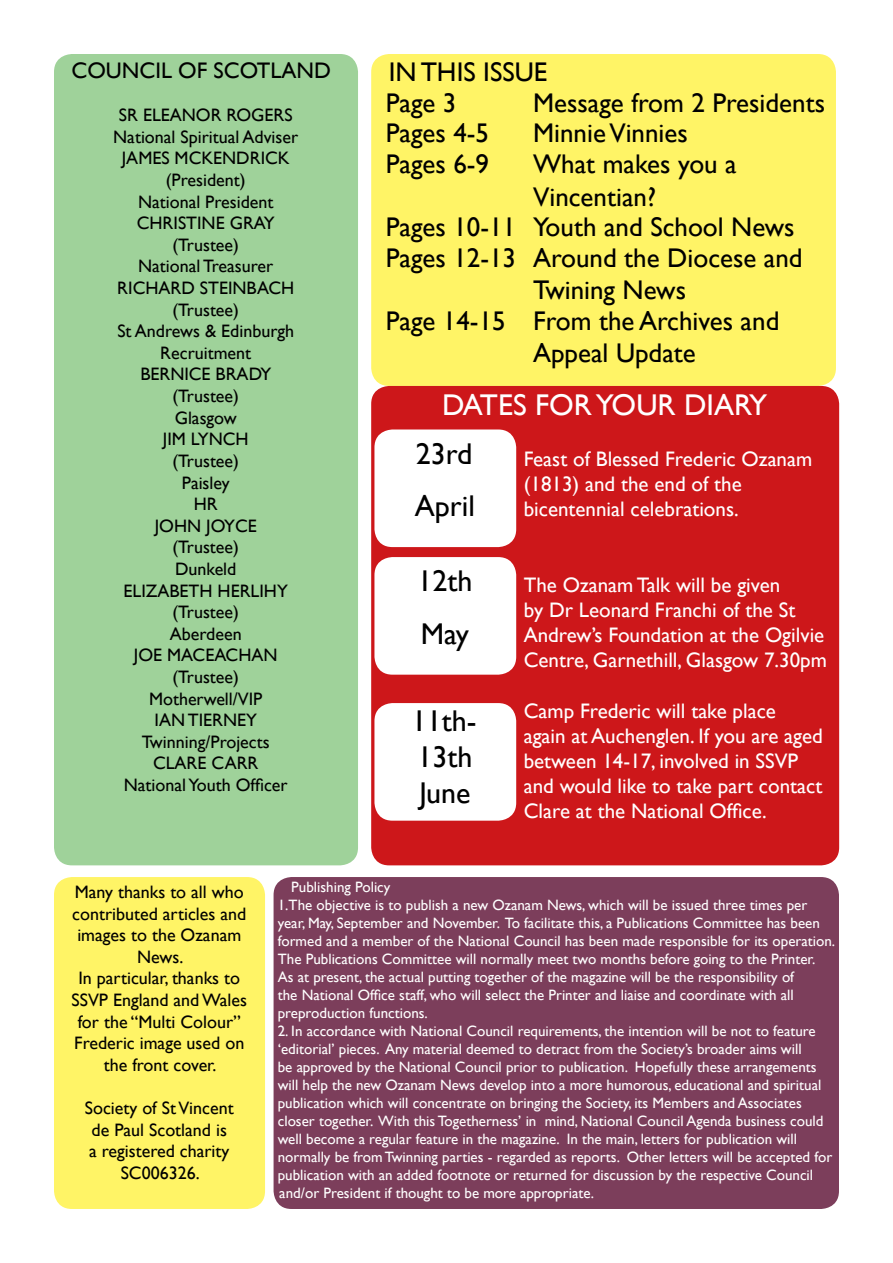
<style>
.page{position:relative;width:893px;height:1263px;background:#fff}
.page>*{position:absolute;margin:0;border:0;box-sizing:border-box;transform-origin:0 0}
.t1{font:30px/52.5px "Gill Sans";color:#000}
.t2{font:30px "Gill Sans";color:#fff}
.t3{font:27px/30.6px "Gill Sans";color:#000}
.t4{font:22.5px "Gill Sans";color:#000}
.t5{font:21px/25.2px "Gill Sans";color:#fff}
.t6{font:18px/21.6px "Gill Sans";color:#000;text-align:center}
.t7{font:15px/18px "Gill Sans";color:#fff}
</style>
<div class="page">
<div style="left:54px;top:54px;width:304px;height:811px;background:#9fd29a;border-radius:18px"></div>
<div style="left:274px;top:877px;width:565px;height:332px;background:#7c3e5b;border-radius:18px"></div>
<div style="left:371px;top:54px;width:465px;height:332px;background:#fff466;border-radius:18px"></div>
<div style="left:371px;top:386px;width:468px;height:479px;background:#cd171a;border-radius:18px"></div>
<div style="left:54px;top:877px;width:211px;height:332px;background:#fff466;border-radius:18px"></div>
<div style="left:374px;top:429px;width:142px;height:118px;background:#fff;border-radius:18px"></div>
<div style="left:374px;top:703px;width:142px;height:118px;background:#fff;border-radius:18px"></div>
<div style="left:374px;top:557px;width:142px;height:118px;background:#fff;border-radius:18px"></div>
<h3 class="t4" style="left:72px;top:57px;width:261px">COUNCIL OF SCOTLAND</h3>
<p class="t6" style="left:113px;top:105px;width:187px">SR ELEANOR ROGERS<br>National Spiritual Adviser<br>JAMES MCKENDRICK (President)<br>National President<br>CHRISTINE GRAY (Trustee)<br>National Treasurer<br>RICHARD STEINBACH (Trustee)<br>St Andrews &amp; Edinburgh<br>Recruitment<br>BERNICE BRADY (Trustee)<br>Glasgow<br>JIM LYNCH<br>(Trustee)<br>Paisley<br>HR<br>JOHN JOYCE<br>(Trustee)<br>Dunkeld<br>ELIZABETH HERLIHY (Trustee)<br>Aberdeen<br>JOE MACEACHAN (Trustee)<br>Motherwell/VIP<br>IAN TIERNEY<br>Twinning/Projects<br>CLARE CARR<br>National Youth Officer</p>
<h2 class="t3" style="left:386px;top:57px;width:163px">IN THIS ISSUE<br>Page 3</h2>
<h2 class="t3" style="left:533px;top:88px;width:294px">Message from 2 Presidents</h2>
<h2 class="t3" style="left:386px;top:119px;width:105px">Pages 4-5</h2>
<h2 class="t3" style="left:533px;top:119px;width:156px">Minnie Vinnies</h2>
<h2 class="t3" style="left:386px;top:149px;width:105px">Pages 6-9</h2>
<h2 class="t3" style="left:533px;top:149px;width:205px">What makes you a</h2>
<h2 class="t3" style="left:533px;top:182px;width:124px">Vincentian?</h2>
<h2 class="t3" style="left:386px;top:212px;width:410px">Pages 10-11 Youth and School News</h2>
<h2 class="t3" style="left:386px;top:243px;width:418px">Pages 12-13 Around the Diocese and</h2>
<h2 class="t3" style="left:533px;top:275px;width:154px">Twining News</h2>
<h2 class="t3" style="left:386px;top:306px;width:395px">Page 14-15 From the Archives and</h2>
<h2 class="t3" style="left:533px;top:338px;width:164px">Appeal Update</h2>
<h1 class="t2" style="left:442px;top:388px;width:327px">DATES FOR YOUR DIARY</h1>
<h3 class="t5" style="left:524px;top:446px;width:290px">Feast of Blessed Frederic Ozanam (1813) and the end of the bicentennial celebrations.</h3>
<h1 class="t1" style="left:415px;top:428px;width:62px">23rd<br>April</h1>
<h1 class="t1" style="left:417px;top:555px;width:56px">12th<br>May</h1>
<h1 class="t1" style="left:412px;top:704px;width:66px;line-height:36px">11th-<br>13th<br>June</h1>
<h3 class="t5" style="left:524px;top:572px;width:305px">The Ozanam Talk will be given<br>by Dr Leonard Franchi of the St<br>Andrew’s Foundation at the Ogilvie<br>Centre, Garnethill, Glasgow 7.30pm</h3>
<h3 class="t5" style="left:524px;top:698px;width:301px">Camp Frederic will take place again at Auchenglen. If you are aged between 14-17, involved in SSVP and would like to take part contact<br>Clare at the National Office.</h3>
<p class="t6" style="left:72px;top:881px;width:177px">Many thanks to all who contributed articles and images to the Ozanam<br>News.<br>In particular, thanks to<br>SSVP England and Wales for the “Multi Colour”<br>Frederic image used on the front cover.</p>
<p class="t6" style="left:85px;top:1097px;width:150px">Society of St Vincent de Paul Scotland is<br>a registered charity<br>SC006326.</p>
<p class="t7" style="left:278px;top:878px;width:559px;text-indent:14px">Publishing Policy<br>1.The objective is to publish a new Ozanam News, which will be issued three times per year, May, September and November. To facilitate this, a Publications Committee has been formed and a member of the National Council has been made responsible for its operation.<br>The Publications Committee will normally meet two months before going to the Printer.<br>As at present, the actual putting together of the magazine will be the responsibility of<br>the National Office staff, who will select the Printer and liaise and coordinate with all preproduction functions.</p>
<p class="t7" style="left:278px;top:1022px;width:556px">2. In accordance with National Council requirements, the intention will be not to feature ‘editorial’ pieces. Any material deemed to detract from the Society’s broader aims will<br>be approved by the National Council prior to publication. Hopefully these arrangements will help the new Ozanam News develop into a more humorous, educational and spiritual publication which will concentrate on bringing the Society, its Members and Associates closer together. With this Togetherness’ in mind, National Council Agenda business could well become a regular feature in the magazine. In the main, letters for publication will normally be from Twinning parties - regarded as reports. Other letters will be accepted for publication with an added footnote or returned for discussion by the respective Council and/or President if thought to be more appropriate.</p>
</div>
